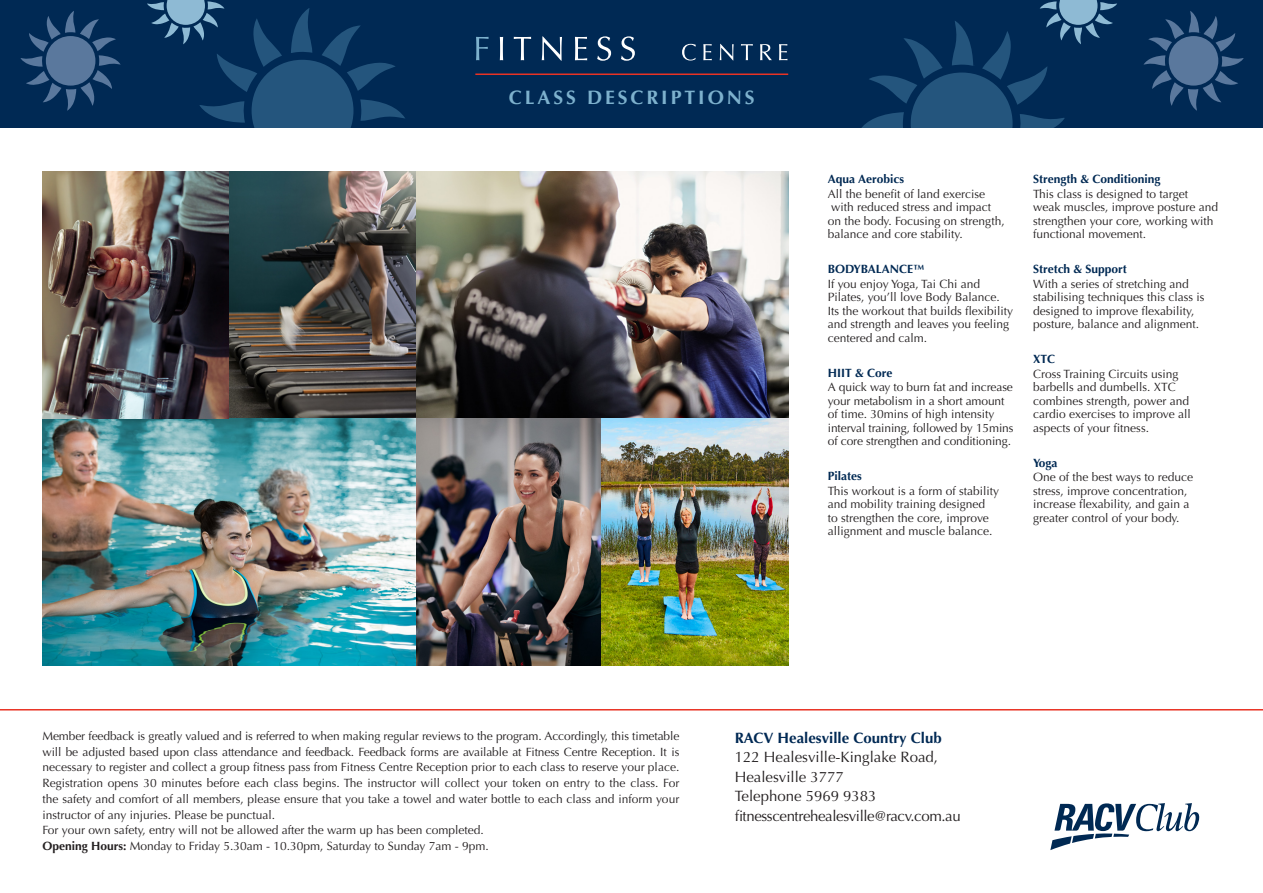
<style>
.page{position:relative;width:1263px;height:893px;background:#fff}
.page>*{position:absolute;margin:0;border:0;box-sizing:border-box;transform-origin:0 0}
.t1{font:700 19.5px "Optima";letter-spacing:.15em;color:#7db1cd}
.t2{font:15px "Optima";color:#231f20}
.t3{font:15px "Optima";letter-spacing:-.025em;color:#231f20}
.t4{font:700 15px "Optima";color:#002954}
.t5{font:12px/13.5px "Optima";color:#231f20}
.t6{font:700 12px "Optima";color:#002953}
.s1{font-weight:700}
</style>
<div class="page">
<div style="left:0;top:0;width:1263px;height:128px;background:#002954"></div>
<svg style="left:476px;top:37px;width:13px;height:23px"></svg>
<svg style="left:500px;top:37px;width:3px;height:23px"></svg>
<svg style="left:514px;top:37px;width:17px;height:23px"></svg>
<svg style="left:542px;top:36px;width:20px;height:25px"></svg>
<svg style="left:575px;top:37px;width:12px;height:23px"></svg>
<svg style="left:597px;top:36px;width:14px;height:25px"></svg>
<svg style="left:621px;top:36px;width:14px;height:25px"></svg>
<svg style="left:682px;top:44px;width:14px;height:17px"></svg>
<svg style="left:703px;top:44px;width:9px;height:16px"></svg>
<svg style="left:720px;top:44px;width:14px;height:17px"></svg>
<svg style="left:741px;top:44px;width:12px;height:16px"></svg>
<svg style="left:760px;top:44px;width:12px;height:16px"></svg>
<svg style="left:779px;top:44px;width:8px;height:16px"></svg>
<hr style="left:475px;top:74px;width:313px;height:1px;background:#e93224">
<svg style="left:20px;top:11px;width:101px;height:100px"></svg>
<svg style="left:1143px;top:11px;width:101px;height:100px"></svg>
<svg style="left:147px;top:0;width:258px;height:128px"></svg>
<svg style="left:861px;top:0;width:256px;height:128px"></svg>
<hr style="left:0;top:709px;width:1263px;height:1px;background:#e93224">
<img style="left:43px;top:172px;width:745px;height:493px">
<svg style="left:1050px;top:803px;width:149px;height:47px"></svg>
<p class="t1" style="left:509px;top:86px;width:247px">CLASS DESCRIPTIONS</p>
<p class="t6" style="left:828px;top:172px;width:78px">Aqua Aerobics</p>
<p class="t5" style="left:828px;top:187px;width:178px">All the benefit of land exercise with reduced stress and impact<br>on the body. Focusing on strength, balance and core stability.</p>
<p class="t6" style="left:828px;top:262px;width:99px">BODYBALANCE™</p>
<p class="t5" style="left:828px;top:277px;width:187px">If you enjoy Yoga, Tai Chi and<br>Pilates, you’ll love Body Balance.<br>Its the workout that builds flexibility and strength and leaves you feeling centered and calm.</p>
<p class="t6" style="left:828px;top:366px;width:66px">HIIT &amp; Core</p>
<p class="t5" style="left:828px;top:381px;width:187px">A quick way to burn fat and increase your metabolism in a short amount of time. 30mins of high intensity interval training, followed by 15mins of core strengthen and conditioning.</p>
<p class="t6" style="left:828px;top:469px;width:36px">Pilates</p>
<p class="t5" style="left:828px;top:484px;width:173px">This workout is a form of stability and mobility training designed<br>to strengthen the core, improve allignment and muscle balance.</p>
<p class="t6" style="left:1033px;top:172px;width:129px">Strength &amp; Conditioning</p>
<p class="t5" style="left:1033px;top:187px;width:187px">This class is designed to target weak muscles, improve posture and strengthen your core, working with functional movement.</p>
<p class="t6" style="left:1033px;top:262px;width:95px">Stretch &amp; Support</p>
<p class="t5" style="left:1033px;top:277px;width:173px">With a series of stretching and stabilising techniques this class is designed to improve flexability, posture, balance and alignment.</p>
<p class="t6" style="left:1033px;top:352px;width:24px">XTC</p>
<p class="t5" style="left:1033px;top:367px;width:159px">Cross Training Circuits using barbells and dumbells. XTC combines strength, power and cardio exercises to improve all aspects of your fitness.</p>
<p class="t6" style="left:1033px;top:456px;width:26px">Yoga</p>
<p class="t5" style="left:1033px;top:471px;width:162px">One of the best ways to reduce stress, improve concentration, increase flexability, and gain a greater control of your body.</p>
<p class="t5" style="left:43px;top:728px;width:638px;line-height:15.8px;text-align:justify">Member feedback is greatly valued and is referred to when making regular reviews to the program. Accordingly, this timetable will be adjusted based upon class attendance and feedback. Feedback forms are available at Fitness Centre Reception. It is necessary to register and collect a group fitness pass from Fitness Centre Reception prior to each class to reserve your place.<br>Registration opens 30 minutes before each class begins. The instructor will collect your token on entry to the class. For the safety and comfort of all members, please ensure that you take a towel and water bottle to each class and inform your instructor of any injuries. Please be punctual.</p>
<p class="t5" style="left:43px;top:824px;width:443px">For your own safety, entry will not be allowed after the warm up has been completed.</p>
<p class="t5" style="left:43px;top:839px;width:448px"><span class="s1">Opening Hours:</span> Monday to Friday 5.30am - 10.30pm, Saturday to Sunday 7am - 9pm.</p>
<p class="t4" style="left:735px;top:729px;width:209px">RACV Healesville Country Club</p>
<p class="t2" style="left:735px;top:748px;width:205px">122 Healesville-Kinglake Road,</p>
<p class="t2" style="left:735px;top:768px;width:111px">Healesville 3777</p>
<p class="t2" style="left:735px;top:787px;width:143px">Telephone 5969 9383</p>
<p class="t3" style="left:735px;top:807px;width:228px">fitnesscentrehealesville@racv.com.au</p>
</div>
